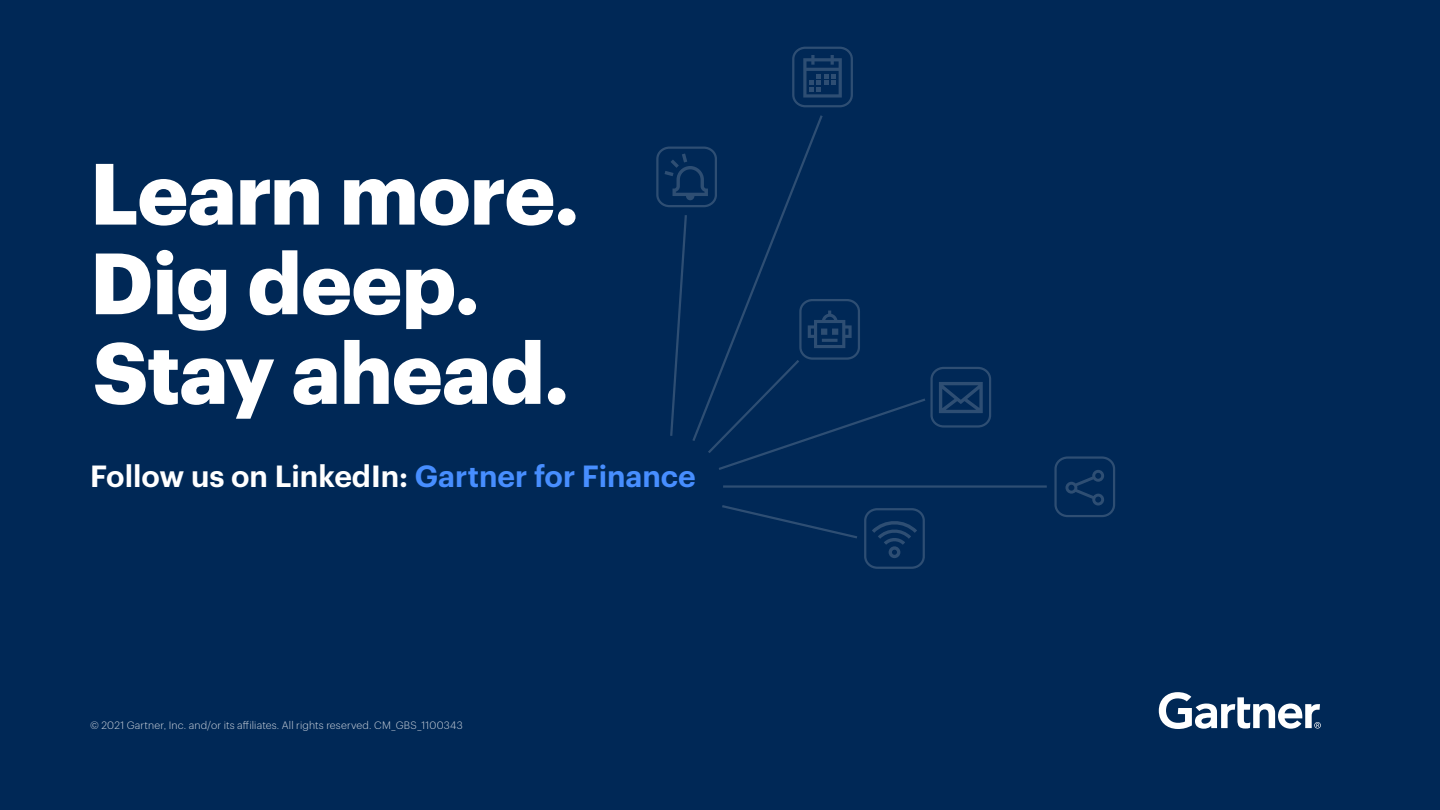
<style>
.page{position:relative;width:1440px;height:810px;background:#002856}
.page>*{position:absolute;margin:0;border:0;box-sizing:border-box;transform-origin:0 0}
.t1{font:700 84.9px/89.7px "Graphik";letter-spacing:-.01em;color:#fff}
.t2{font:600 30px "Graphik";color:#fff}
.t3{font:300 10.5px "Graphik";letter-spacing:.015em;color:#fff}
.s1{color:#478eff}
</style>
<div class="page">
<svg style="left:1159px;top:692px;width:162px;height:37px"></svg>
<svg style="left:939px;top:382px;width:44px;height:31px"></svg>
<svg style="left:872px;top:521px;width:45px;height:37px"></svg>
<svg style="left:803px;top:55px;width:39px;height:43px"></svg>
<div style="left:792px;top:47px;width:61px;height:60px;border:2px solid #ededed;border-radius:12px"></div>
<div style="left:656px;top:147px;width:61px;height:60px;border:2px solid #ededed;border-radius:12px"></div>
<div style="left:930px;top:367px;width:61px;height:61px;border:2px solid #ededed;border-radius:12px"></div>
<div style="left:1054px;top:456px;width:61px;height:61px;border:2px solid #ededed;border-radius:12px"></div>
<div style="left:864px;top:508px;width:61px;height:61px;border:2px solid #ededed;border-radius:12px"></div>
<svg style="left:722px;top:505px;width:135px;height:34px"></svg>
<svg style="left:1065px;top:470px;width:39px;height:36px"></svg>
<svg style="left:664px;top:115px;width:261px;height:355px"></svg>
<hr style="left:723px;top:485px;width:324px;height:3px;background:#ededed">
<h1 class="t1" style="left:90px;top:141px;width:491px">Learn more.<br>Dig deep.<br>Stay ahead.</h1>
<h2 class="t2" style="left:90px;top:453px;width:607px">Follow us on LinkedIn: <span class="s1">Gartner for Finance</span></h2>
<p class="t3" style="left:90px;top:718px;width:374px">© 2021 Gartner, Inc. and/or its affiliates. All rights reserved. CM_GBS_1100343</p>
</div>
